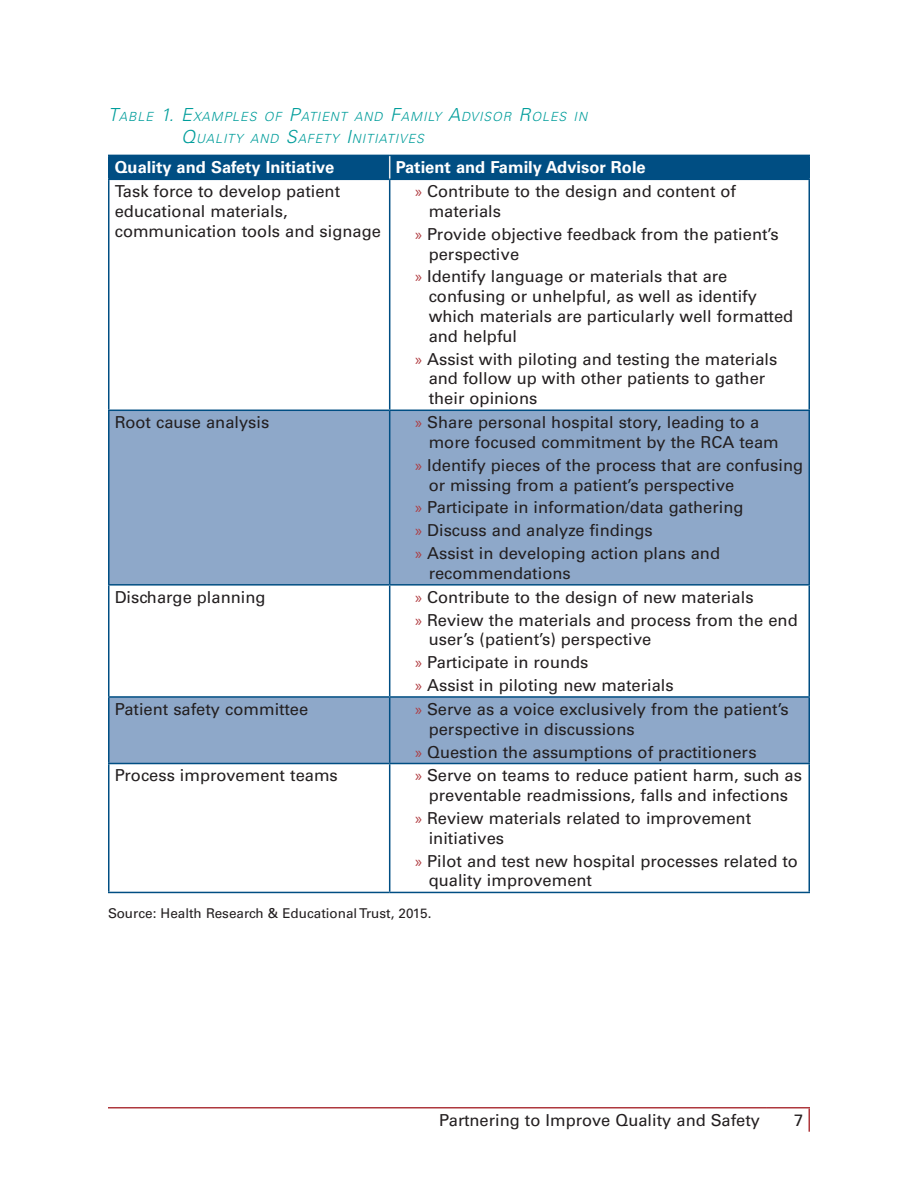
<style>
.page{position:relative;width:918px;height:1188px;background:#fff}
.page>*{position:absolute;margin:0;border:0;box-sizing:border-box;transform-origin:0 0}
.t1{font:16.5px/19.8px "Univers LT Std";color:#231f20}
.t2{font:700 16.5px "Univers LT Std";color:#fff}
.Captions{font:13.5px "Univers LT Std";color:#231f20}
.Image_Figure{font:italic 300 12.6px "Univers LT Std";letter-spacing:.07em;color:#009d9b}
.s1{font-size:18px}
.s2{font-family:"Myriad Pro";color:#ae383d}
</style>
<div class="page">
<hr style="left:108px;top:1107px;width:658px;height:1px;background:#ae383d">
<hr style="left:766px;top:1107px;width:44px;height:1px;background:#ae383d">
<hr style="left:808px;top:1109px;width:2px;height:23px;background:#ae383d">
<svg style="left:110px;top:411px;width:698px;height:352px;fill:#8ea8c9"></svg>
<hr style="left:108px;top:155px;width:282px;height:1px;background:#004e83">
<hr style="left:108px;top:156px;width:2px;height:23px;background:#004e83">
<hr style="left:390px;top:155px;width:420px;height:1px;background:#004e83">
<hr style="left:808px;top:156px;width:2px;height:23px;background:#004e83">
<hr style="left:108px;top:179px;width:282px;height:1px;background:#004e83">
<hr style="left:390px;top:179px;width:420px;height:1px;background:#004e83">
<div style="left:110px;top:155px;width:698px;height:24px;background:#004e83"></div>
<hr style="left:108px;top:180px;width:2px;height:230px;background:#004e83">
<hr style="left:389px;top:180px;width:1px;height:230px;background:#004e83">
<hr style="left:808px;top:180px;width:2px;height:230px;background:#004e83">
<hr style="left:108px;top:410px;width:282px;height:1px;background:#004e83">
<hr style="left:108px;top:411px;width:2px;height:173px;background:#004e83">
<hr style="left:390px;top:410px;width:420px;height:1px;background:#004e83">
<hr style="left:389px;top:411px;width:1px;height:173px;background:#004e83">
<hr style="left:808px;top:411px;width:2px;height:173px;background:#004e83">
<hr style="left:108px;top:584px;width:282px;height:2px;background:#004e83">
<hr style="left:108px;top:586px;width:2px;height:110px;background:#004e83">
<hr style="left:390px;top:584px;width:420px;height:2px;background:#004e83">
<hr style="left:389px;top:586px;width:1px;height:110px;background:#004e83">
<hr style="left:808px;top:586px;width:2px;height:110px;background:#004e83">
<hr style="left:108px;top:696px;width:282px;height:2px;background:#004e83">
<hr style="left:108px;top:698px;width:2px;height:65px;background:#004e83">
<hr style="left:108px;top:763px;width:282px;height:1px;background:#004e83">
<hr style="left:108px;top:764px;width:2px;height:128px;background:#004e83">
<hr style="left:108px;top:892px;width:282px;height:1px;background:#004e83">
<hr style="left:390px;top:696px;width:420px;height:2px;background:#004e83">
<hr style="left:389px;top:698px;width:1px;height:65px;background:#004e83">
<hr style="left:808px;top:698px;width:2px;height:65px;background:#004e83">
<hr style="left:390px;top:763px;width:420px;height:1px;background:#004e83">
<hr style="left:389px;top:764px;width:1px;height:128px;background:#004e83">
<hr style="left:808px;top:764px;width:2px;height:128px;background:#004e83">
<hr style="left:390px;top:892px;width:420px;height:1px;background:#004e83">
<p class="Image_Figure" style="left:108px;top:109px;width:481px"><span class="s1">T</span>ABLE <span class="s1">1. E</span>XAMPLES OF <span class="s1">P</span>ATIENT AND <span class="s1">F</span>AMILY <span class="s1">A</span>DVISOR <span class="s1">R</span>OLES IN</p>
<p class="Image_Figure" style="left:181px;top:131px;width:244px"><span class="s1">Q</span>UALITY AND <span class="s1">S</span>AFETY <span class="s1">I</span>NITIATIVES</p>
<p class="t2" style="left:115px;top:158px;width:221px">Quality and Safety Initiative</p>
<p class="t2" style="left:396px;top:158px;width:252px">Patient and Family Advisor Role</p>
<p class="t1" style="left:115px;top:182px;width:268px">Task force to develop patient educational materials, communication tools and signage</p>
<p class="t1" style="left:429px;top:182px;width:309px;text-indent:-14px"><span class="s2">»</span> Contribute to the design and content of materials</p>
<p class="t1" style="left:429px;top:224px;width:352px;text-indent:-14px"><span class="s2">»</span> Provide objective feedback from the patient’s perspective</p>
<p class="t1" style="left:429px;top:267px;width:366px;text-indent:-14px"><span class="s2">»</span> Identify language or materials that are confusing or unhelpful, as well as identify which materials are particularly well formatted and helpful</p>
<p class="t1" style="left:429px;top:349px;width:350px;text-indent:-14px"><span class="s2">»</span> Assist with piloting and testing the materials and follow up with other patients to gather their opinions</p>
<p class="t1" style="left:115px;top:413px;width:156px">Root cause analysis</p>
<p class="t1" style="left:429px;top:413px;width:352px;text-indent:-14px"><span class="s2">»</span> Share personal hospital story, leading to a more focused commitment by the RCA team</p>
<p class="t1" style="left:429px;top:455px;width:376px;text-indent:-14px"><span class="s2">»</span> Identify pieces of the process that are confusing or missing from a patient’s perspective</p>
<p class="t1" style="left:415px;top:498px;width:330px"><span class="s2">»</span> Participate in information/data gathering</p>
<p class="t1" style="left:415px;top:521px;width:239px"><span class="s2">»</span> Discuss and analyze findings</p>
<p class="t1" style="left:429px;top:543px;width:293px;text-indent:-14px"><span class="s2">»</span> Assist in developing action plans and recommendations</p>
<p class="t1" style="left:115px;top:587px;width:152px">Discharge planning</p>
<p class="t1" style="left:415px;top:587px;width:340px"><span class="s2">»</span> Contribute to the design of new materials</p>
<p class="t1" style="left:429px;top:610px;width:371px;text-indent:-14px"><span class="s2">»</span> Review the materials and process from the end user’s (patient’s) perspective</p>
<p class="t1" style="left:415px;top:653px;width:175px"><span class="s2">»</span> Participate in rounds</p>
<p class="t1" style="left:415px;top:675px;width:260px"><span class="s2">»</span> Assist in piloting new materials</p>
<p class="t1" style="left:115px;top:699px;width:195px">Patient safety committee</p>
<p class="t1" style="left:429px;top:699px;width:362px;text-indent:-14px"><span class="s2">»</span> Serve as a voice exclusively from the patient’s perspective in discussions</p>
<p class="t1" style="left:415px;top:742px;width:343px"><span class="s2">»</span> Question the assumptions of practitioners</p>
<p class="t1" style="left:115px;top:766px;width:225px">Process improvement teams</p>
<p class="t1" style="left:415px;top:766px;width:388px;text-align:center"><span class="s2">»</span> Serve on teams to reduce patient harm, such as preventable readmissions, falls and infections</p>
<p class="t1" style="left:429px;top:808px;width:324px;text-indent:-14px"><span class="s2">»</span> Review materials related to improvement initiatives</p>
<p class="t1" style="left:429px;top:851px;width:371px;text-indent:-14px"><span class="s2">»</span> Pilot and test new hospital processes related to quality improvement</p>
<p class="Captions" style="left:108px;top:906px;width:325px">Source: Health Research &amp; Educational Trust, 2015.</p>
<p class="t1" style="left:439px;top:1110px;width:322px">Partnering to Improve Quality and Safety</p>
<p class="t1" style="left:794px;top:1110px;width:11px">7</p>
</div>
